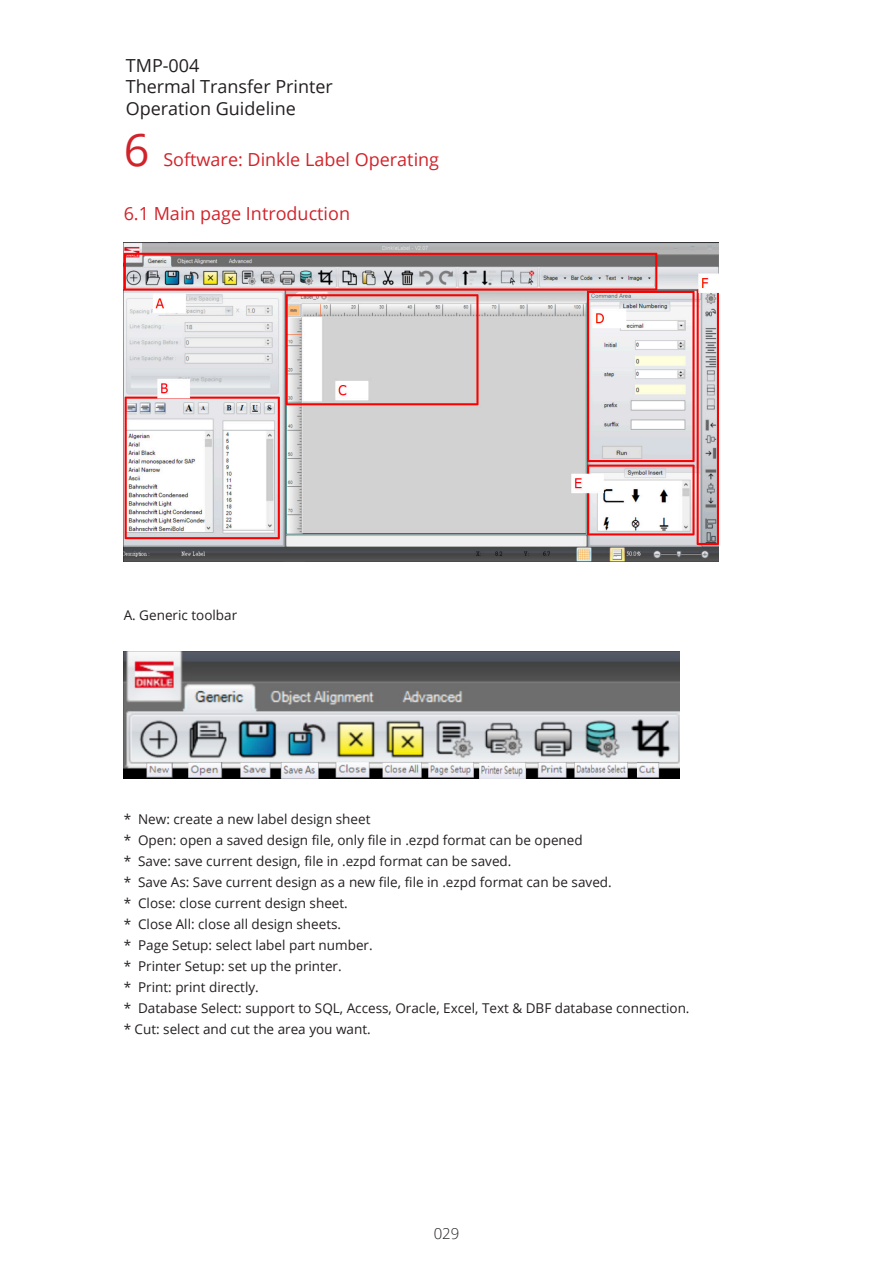
<style>
.page{position:relative;width:893px;height:1263px;background:#fff}
.page>*{position:absolute;margin:0;border:0;box-sizing:border-box;transform-origin:0 0}
.t1{font:45px "Open Sans";color:#d1232a}
.t2{font:18px "Open Sans";color:#d1232a}
.t3{font:18px "Open Sans";color:#231f20}
.t4{font:300 15px "Open Sans";color:#231f20}
.t5{font:13.5px "Open Sans";color:#231f20}
</style>
<div class="page">
<img style="left:124px;top:243px;width:594px;height:319px">
<img style="left:124px;top:651px;width:555px;height:128px">
<p class="t3" style="left:126px;top:53px;width:75px">TMP-004</p>
<p class="t3" style="left:126px;top:74px;width:209px">Thermal Transfer Printer</p>
<p class="t3" style="left:126px;top:96px;width:172px">Operation Guideline</p>
<p class="t1" style="left:124px;top:119px;width:27px">6</p>
<p class="t2" style="left:163px;top:147px;width:277px">Software: Dinkle Label Operating</p>
<p class="t2" style="left:124px;top:201px;width:228px">6.1 Main page Introduction</p>
<p class="t5" style="left:124px;top:605px;width:115px">A. Generic toolbar</p>
<p class="t5" style="left:124px;top:809px;width:248px">* New: create a new label design sheet</p>
<p class="t5" style="left:124px;top:830px;width:461px">* Open: open a saved design file, only file in .ezpd format can be opened</p>
<p class="t5" style="left:124px;top:851px;width:389px">* Save: save current design, file in .ezpd format can be saved.</p>
<p class="t5" style="left:124px;top:872px;width:490px">* Save As: Save current design as a new file, file in .ezpd format can be saved.</p>
<p class="t5" style="left:124px;top:893px;width:226px">* Close: close current design sheet.</p>
<p class="t5" style="left:124px;top:914px;width:219px">* Close All: close all design sheets.</p>
<p class="t5" style="left:124px;top:935px;width:251px">* Page Setup: select label part number.</p>
<p class="t5" style="left:124px;top:956px;width:220px">* Printer Setup: set up the printer.</p>
<p class="t5" style="left:124px;top:977px;width:137px">* Print: print directly.</p>
<p class="t5" style="left:124px;top:998px;width:567px">* Database Select: support to SQL, Access, Oracle, Excel, Text &amp; DBF database connection.</p>
<p class="t5" style="left:124px;top:1019px;width:249px">* Cut: select and cut the area you want.</p>
<p class="t4" style="left:434px;top:1223px;width:27px">029</p>
</div>
